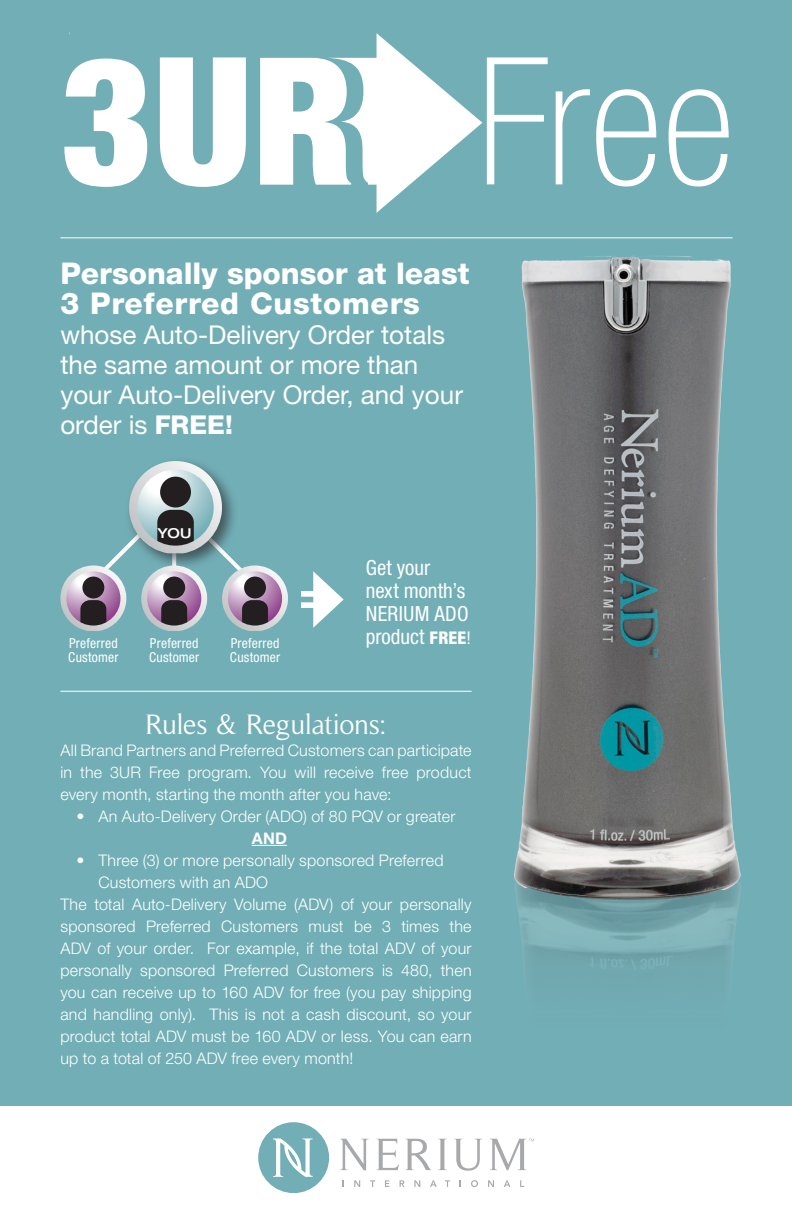
<style>
.page{position:relative;width:792px;height:1224px;background:#fff}
.page>*{position:absolute;margin:0;border:0;box-sizing:border-box;transform-origin:0 0}
.Body_Copy{font:800 30px/30px "Helvetica Neue LT Std";color:#fff}
.t1{font:28.8px "Timeless";letter-spacing:-.015em;color:#fff}
.Body_Copy-2{font:26px/30px "Helvetica Neue LT Std";color:#fff}
.BODY_Condensed{font:condensed 20.8px/23px "Helvetica Neue LT Std";letter-spacing:.005em;color:#fff}
.t2{font:300 16px/22px "Helvetica Neue LT Std";letter-spacing:.015em;color:#fff;text-align:justify}
.t3{font:700 16px "Helvetica Neue LT Std";color:#fff}
.BODY_Condensed-2{font:condensed 13.6px/13.6px "Helvetica Neue LT Std";letter-spacing:.015em;color:#fff}
.LEVEL{font:500 expanded 13.6px "Helvetica Neue LT Std";color:#fff}
.s1{font-weight:800}
.s2{font-weight:800;font-size:17.6px}
.s3{font-size:17.6px}
</style>
<div class="page">
<div style="left:0;top:0;width:792px;height:1106px;background:#72aeb6"></div>
<svg style="left:64px;top:59px;width:83px;height:128px"></svg>
<svg style="left:160px;top:57px;width:86px;height:130px"></svg>
<svg style="left:556px;top:89px;width:34px;height:95px"></svg>
<svg style="left:596px;top:89px;width:60px;height:98px"></svg>
<svg style="left:669px;top:89px;width:60px;height:98px"></svg>
<svg style="left:260px;top:33px;width:288px;height:180px"></svg>
<img style="left:514px;top:256px;width:227px;height:708px">
<div style="left:258px;top:1122px;width:71px;height:71px;background:#71aeb5;border-radius:50%"></div>
<svg style="left:273px;top:1138px;width:40px;height:39px"></svg>
<svg style="left:340px;top:1139px;width:29px;height:31px"></svg>
<svg style="left:377px;top:1139px;width:22px;height:31px"></svg>
<svg style="left:405px;top:1139px;width:26px;height:31px"></svg>
<svg style="left:438px;top:1139px;width:9px;height:31px"></svg>
<svg style="left:454px;top:1139px;width:28px;height:32px"></svg>
<svg style="left:354px;top:1180px;width:6px;height:7px"></svg>
<svg style="left:370px;top:1180px;width:5px;height:7px"></svg>
<svg style="left:385px;top:1180px;width:4px;height:7px"></svg>
<svg style="left:400px;top:1180px;width:5px;height:7px"></svg>
<svg style="left:414px;top:1180px;width:6px;height:7px"></svg>
<svg style="left:430px;top:1180px;width:7px;height:7px"></svg>
<svg style="left:445px;top:1180px;width:5px;height:7px"></svg>
<svg style="left:471px;top:1180px;width:7px;height:7px"></svg>
<svg style="left:488px;top:1180px;width:6px;height:7px"></svg>
<svg style="left:504px;top:1180px;width:6px;height:7px"></svg>
<svg style="left:520px;top:1180px;width:4px;height:7px"></svg>
<svg style="left:490px;top:1139px;width:44px;height:31px"></svg>
<hr style="left:252px;top:845px;width:35px;height:1px;background:#fff">
<div style="left:301px;top:591px;width:24px;height:6px;background:#fff"></div>
<div style="left:301px;top:602px;width:24px;height:6px;background:#fff"></div>
<svg style="left:313px;top:571px;width:31px;height:57px"></svg>
<svg style="left:60px;top:461px;width:228px;height:170px"></svg>
<hr style="left:60px;top:237px;width:673px;height:1px;background:#fff">
<hr style="left:60px;top:691px;width:412px;height:1px;background:#fff">
<p class="Body_Copy" style="left:60px;top:258px;width:410px">Personally sponsor at least<br>3 Preferred Customers</p>
<p class="Body_Copy-2" style="left:60px;top:319px;width:404px">whose Auto-Delivery Order totals the same amount or more than your Auto-Delivery Order, and your order is <span class="s1">FREE!</span></p>
<p class="LEVEL" style="left:158px;top:525px;width:36px">YOU</p>
<p class="BODY_Condensed-2" style="left:68px;top:636px;width:52px">Preferred<br>Customer</p>
<p class="BODY_Condensed-2" style="left:149px;top:636px;width:52px">Preferred<br>Customer</p>
<p class="BODY_Condensed-2" style="left:230px;top:636px;width:52px">Preferred<br>Customer</p>
<p class="BODY_Condensed" style="left:366px;top:556px;width:107px">Get your<br>next month’s<br>NERIUM ADO product <span class="s2">FREE</span><span class="s3">!</span></p>
<p class="t1" style="left:145px;top:708px;width:243px">Rules &amp; Regulations:</p>
<p class="t2" style="left:60px;top:739px;width:413px">All Brand Partners and Preferred Customers can participate in the 3UR Free program. You will receive free product every month, starting the month after you have:</p>
<p class="t2" style="left:76px;top:805px;width:381px">• An Auto-Delivery Order (ADO) of 80 PQV or greater</p>
<p class="t3" style="left:252px;top:828px;width:37px">AND</p>
<p class="t2" style="left:98px;top:849px;width:347px;text-indent:-22px">• Three (3) or more personally sponsored Preferred<br>Customers with an ADO</p>
<p class="t2" style="left:60px;top:893px;width:413px">The total Auto-Delivery Volume (ADV) of your personally sponsored Preferred Customers must be 3 times the ADV of your order. For example, if the total ADV of your personally sponsored Preferred Customers is 480, then you can receive up to 160 ADV for free (you pay shipping and handling only). This is not a cash discount, so your product total ADV must be 160 ADV or less. You can earn up to a total of 250 ADV free every month!</p>
</div>
